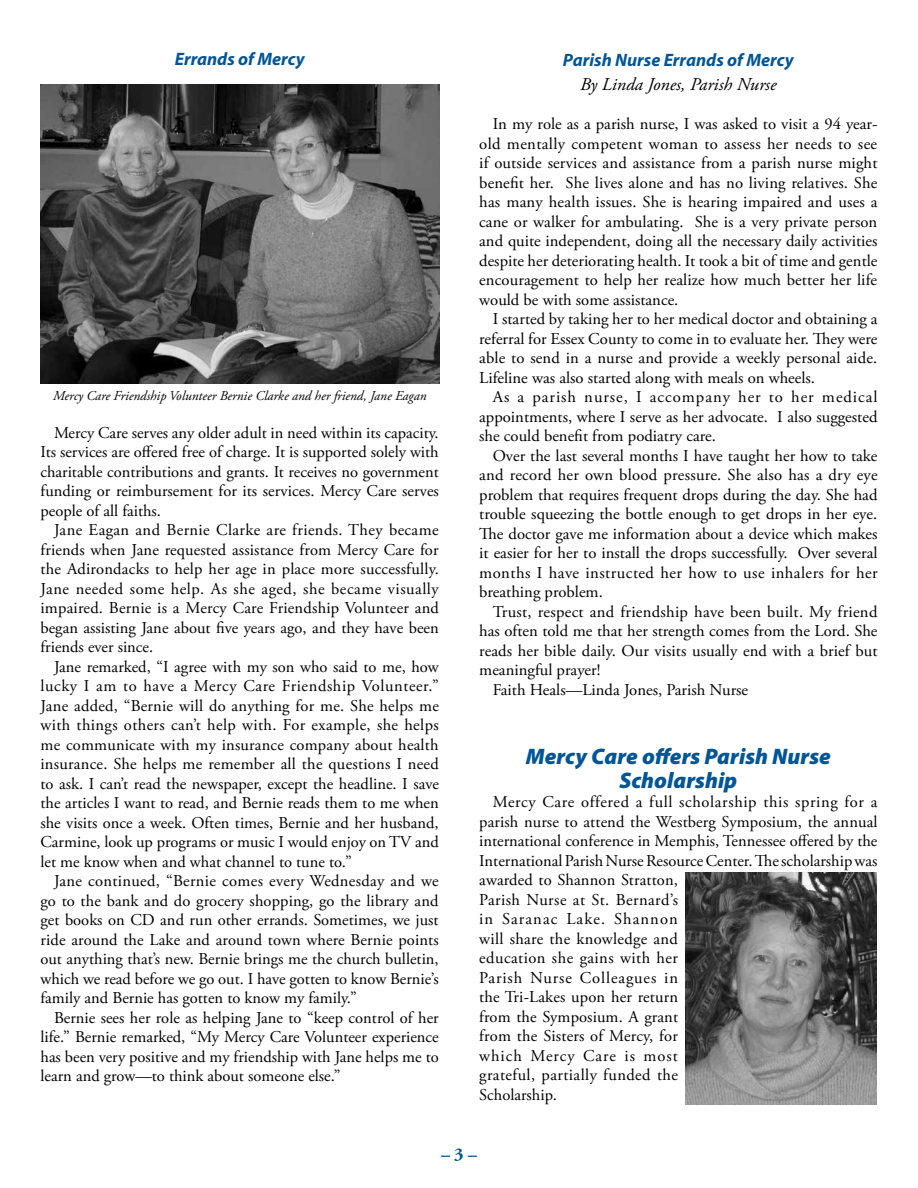
<style>
.page{position:relative;width:918px;height:1188px;background:#fff}
.page>*{position:absolute;margin:0;border:0;box-sizing:border-box;transform-origin:0 0}
.t1{font:italic 900 22.5px/24px "Myriad Pro";color:#005596;text-align:center}
.t2{font:italic 700 18px "Myriad";color:#005596}
.t3{font:italic 18px "Adobe Garamond Pro";color:#000}
.t4{font:700 18px "Adobe Garamond Pro";color:#005596}
.t5{font:16.5px/19.5px "Adobe Garamond Pro";color:#000;text-align:justify}
.t6{font:italic 13.5px "Adobe Garamond Pro";color:#000}
</style>
<div class="page">
<img style="left:40px;top:84px;width:399px;height:299px">
<img style="left:686px;top:872px;width:190px;height:232px">
<p class="t2" style="left:175px;top:50px;width:132px">Errands of Mercy</p>
<p class="t6" style="left:53px;top:387px;width:375px">Mercy Care Friendship Volunteer Bernie Clarke and her friend, Jane Eagan</p>
<p class="t5" style="left:41px;top:423px;width:400px;text-indent:13px">Mercy Care serves any older adult in need within its capacity.<br>Its services are offered free of charge. It is supported solely with charitable contributions and grants. It receives no government funding or reimbursement for its services. Mercy Care serves people of all faiths.</p>
<p class="t5" style="left:41px;top:521px;width:400px;text-indent:13px">Jane Eagan and Bernie Clarke are friends. They became friends when Jane requested assistance from Mercy Care for the Adirondacks to help her age in place more successfully.<br>Jane needed some help. As she aged, she became visually impaired. Bernie is a Mercy Care Friendship Volunteer and began assisting Jane about five years ago, and they have been friends ever since.</p>
<p class="t5" style="left:41px;top:657px;width:400px;text-indent:13px">Jane remarked, “I agree with my son who said to me, how lucky I am to have a Mercy Care Friendship Volunteer.” Jane added, “Bernie will do anything for me. She helps me with things others can’t help with. For example, she helps me communicate with my insurance company about health insurance. She helps me remember all the questions I need to ask. I can’t read the newspaper, except the headline. I save the articles I want to read, and Bernie reads them to me when she visits once a week. Often times, Bernie and her husband, Carmine, look up programs or music I would enjoy on TV and let me know when and what channel to tune to.”</p>
<p class="t5" style="left:41px;top:872px;width:400px;text-indent:13px">Jane continued, “Bernie comes every Wednesday and we go to the bank and do grocery shopping, go the library and get books on CD and run other errands. Sometimes, we just ride around the Lake and around town where Bernie points out anything that’s new. Bernie brings me the church bulletin, which we read before we go out. I have gotten to know Bernie’s family and Bernie has gotten to know my family.”</p>
<p class="t5" style="left:41px;top:1008px;width:400px;text-indent:13px">Bernie sees her role as helping Jane to “keep control of her life.” Bernie remarked, “My Mercy Care Volunteer experience has been very positive and my friendship with Jane helps me to learn and grow—to think about someone else.”</p>
<p class="t2" style="left:563px;top:51px;width:232px">Parish Nurse Errands of Mercy</p>
<p class="t3" style="left:580px;top:73px;width:198px">By Linda Jones, Parish Nurse</p>
<p class="t5" style="left:479px;top:115px;width:400px;text-indent:14px">In my role as a parish nurse, I was asked to visit a 94 year&shy;old mentally competent woman to assess her needs to see if outside services and assistance from a parish nurse might benefit her. She lives alone and has no living relatives. She has many health issues. She is hearing impaired and uses a cane or walker for ambulating. She is a very private person and quite independent, doing all the necessary daily activities despite her deteriorating health. It took a bit of time and gentle encouragement to help her realize how much better her life would be with some assistance.</p>
<p class="t5" style="left:479px;top:310px;width:400px;text-indent:13px">I started by taking her to her medical doctor and obtaining a referral for Essex County to come in to evaluate her. They were able to send in a nurse and provide a weekly personal aide.<br>Lifeline was also started along with meals on wheels.</p>
<p class="t5" style="left:479px;top:388px;width:400px;text-indent:13px">As a parish nurse, I accompany her to her medical appointments, where I serve as her advocate. I also suggested she could benefit from podiatry care.</p>
<p class="t5" style="left:479px;top:446px;width:400px;text-indent:13px">Over the last several months I have taught her how to take and record her own blood pressure. She also has a dry eye problem that requires frequent drops during the day. She had trouble squeezing the bottle enough to get drops in her eye.<br>The doctor gave me information about a device which makes it easier for her to install the drops successfully. Over several months I have instructed her how to use inhalers for her breathing problem.</p>
<p class="t5" style="left:493px;top:602px;width:386px">Trust, respect and friendship have been built. My friend</p>
<p class="t5" style="left:479px;top:622px;width:400px">has often told me that her strength comes from the Lord. She</p>
<p class="t5" style="left:479px;top:641px;width:400px">reads her bible daily. Our visits usually end with a brief but</p>
<p class="t5" style="left:479px;top:661px;width:123px">meaningful prayer!</p>
<p class="t5" style="left:493px;top:680px;width:257px">Faith Heals—Linda Jones, Parish Nurse</p>
<h1 class="t1" style="left:526px;top:743px;width:307px">Mercy Care offers Parish Nurse<br>Scholarship</h1>
<p class="t5" style="left:479px;top:793px;width:400px;text-align:left;text-indent:13px">Mercy Care offered a full scholarship this spring for a parish nurse to attend the Westberg Symposium, the annual international conference in Memphis, Tennessee offered by the International Parish Nurse Resource Center. The scholarship was awarded to Shannon Stratton,<br>Parish Nurse at St. Bernard’s<br>in Saranac Lake. Shannon<br>will share the knowledge and<br>education she gains with her<br>Parish Nurse Colleagues in<br>the Tri-Lakes upon her return<br>from the Symposium. A grant<br>from the Sisters of Mercy, for<br>which Mercy Care is most<br>grateful, partially funded the<br>Scholarship.</p>
<p class="t4" style="left:441px;top:1143px;width:37px">– 3 –</p>
</div>
